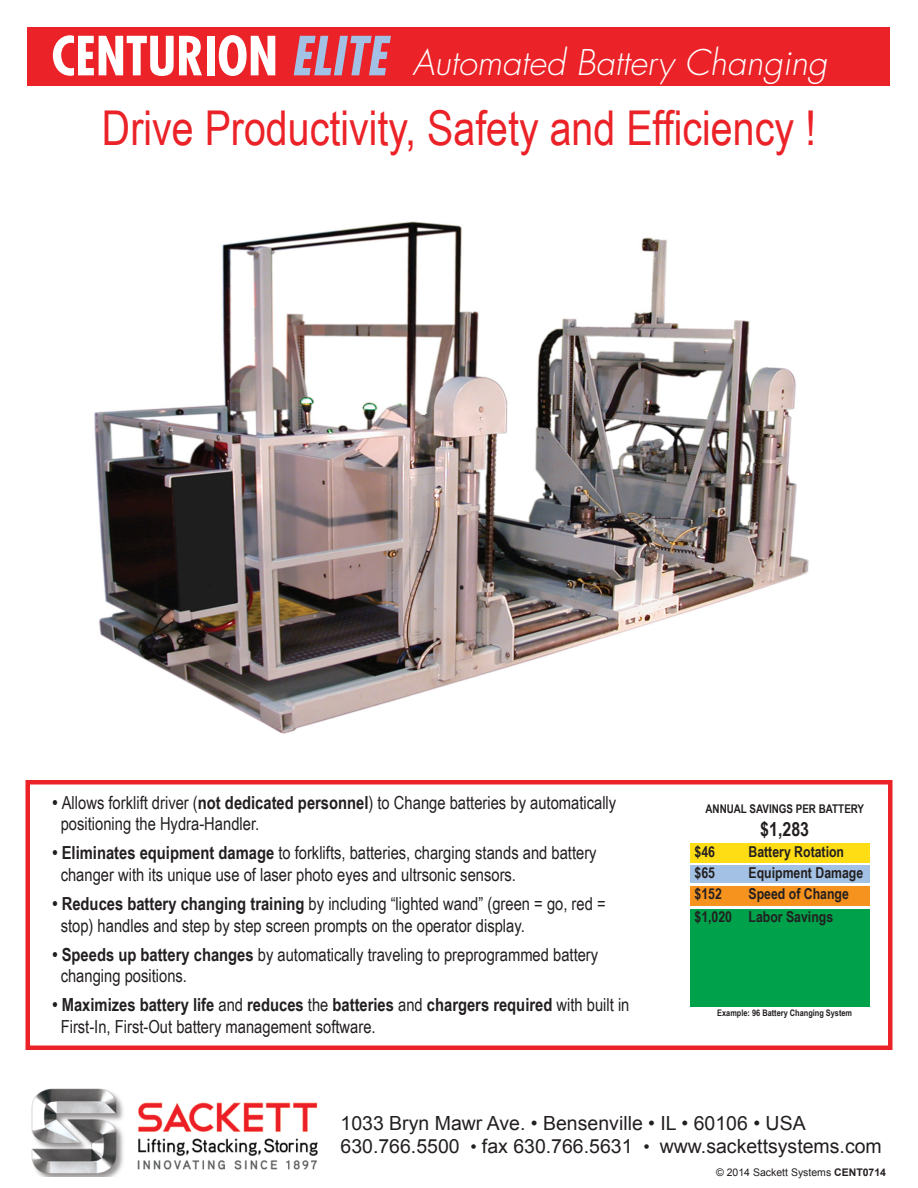
<style>
.page{position:relative;width:918px;height:1188px;background:#fff}
.page>*{position:absolute;margin:0;border:0;box-sizing:border-box;transform-origin:0 0}
.t1{font:48px "Arial Narrow";color:#eb2227}
.t2{font:italic 300 34.5px "Futura";color:#fff}
.t3{font:19.5px/23.4px "Arial";color:#231f20}
.t4{font:700 19.5px "Arial Narrow";color:#231f20}
.t5{font:18px/21.6px "Arial Narrow";color:#231f20}
.t6{font:700 15px/22.5px "Arial Narrow";color:#231f20}
.t7{font:700 12px "Arial Narrow";color:#231f20}
.t8{font:10.5px "Arial";color:#231f20}
.t9{font:700 9px "Arial Narrow";color:#231f20}
.s1{font-weight:700;font-style:normal;font-stretch:condensed;font-size:52.5px}
.s2{font-weight:700;font-stretch:condensed;font-size:52.5px;color:#a2c1e5}
.s3{font-weight:700}
.s4{font-size:18px}
</style>
<div class="page">
<div style="left:690px;top:843px;width:180px;height:19px;background:#ffdd15"></div>
<div style="left:690px;top:866px;width:180px;height:18px;background:#a2c1e5"></div>
<div style="left:690px;top:886px;width:180px;height:20px;background:#f6921e"></div>
<div style="left:690px;top:909px;width:180px;height:97px;background:#00a14b"></div>
<div style="left:27px;top:27px;width:863px;height:59px;background:#eb2227"></div>
<img style="left:94px;top:221px;width:715px;height:513px">
<div style="left:26px;top:780px;width:866px;height:270px;border:4px solid #eb2227"></div>
<img style="left:31px;top:1088px;width:287px;height:88px">
<h2 class="t2" style="left:52px;top:42px;width:777px"><span class="s1">CENTURION</span> <span class="s2">ELITE</span> Automated Battery Changing</h2>
<h1 class="t1" style="left:102px;top:93px;width:716px">Drive Productivity, Safety and Efficiency !</h1>
<p class="t5" style="left:459px;top:576px;width:7px">•</p>
<p class="t5" style="left:61px;top:791px;width:557px;text-indent:-8px"><span class="s3">•</span> Allows forklift driver (<span class="s3">not dedicated personnel</span>) to Change batteries by automatically positioning the Hydra-Handler.</p>
<p class="t5" style="left:61px;top:842px;width:537px;text-indent:-8px"><span class="s3">• Eliminates equipment damage</span> to forklifts, batteries, charging stands and battery changer with its unique use of laser photo eyes and ultrsonic sensors.</p>
<p class="t5" style="left:61px;top:892px;width:546px;text-indent:-8px"><span class="s3">• Reduces battery changing training</span> by including “lighted wand” (green = go, red = stop) handles and step by step screen prompts on the operator display.</p>
<p class="t5" style="left:61px;top:943px;width:539px;text-indent:-8px"><span class="s3">• Speeds up battery changes</span> by automatically traveling to preprogrammed battery changing positions.</p>
<p class="t5" style="left:61px;top:994px;width:570px;text-indent:-8px"><span class="s3">• Maximizes battery life</span> and <span class="s3">reduces</span> the <span class="s3">batteries</span> and <span class="s3">chargers required</span> with built in<br>First-In, First-Out battery management software.</p>
<p class="t7" style="left:705px;top:800px;width:160px">ANNUAL SAVINGS PER BATTERY</p>
<p class="t4" style="left:760px;top:815px;width:50px">$1,283</p>
<p class="t6" style="left:694px;top:840px;width:22px">$46</p>
<p class="t6" style="left:748px;top:840px;width:97px">Battery Rotation</p>
<p class="t6" style="left:694px;top:861px;width:22px">$65</p>
<p class="t6" style="left:748px;top:861px;width:116px">Equipment Damage</p>
<p class="t6" style="left:694px;top:882px;width:29px">$152</p>
<p class="t6" style="left:694px;top:882px;width:156px;text-indent:54px">Speed of Change $1,020 Labor Savings</p>
<p class="t9" style="left:717px;top:1006px;width:136px">Example: 96 Battery Changing System</p>
<p class="t3" style="left:340px;top:1112px;width:543px">1033 Bryn Mawr Ave. • Bensenville • IL • 60106 • USA<br>630.766.5500 <span class="s4">•</span> fax 630.766.5631 <span class="s4">•</span> www.sackettsystems.com</p>
<p class="t8" style="left:716px;top:1165px;width:171px">© 2014 Sackett Systems <span class="s3">CENT0714</span></p>
</div>
